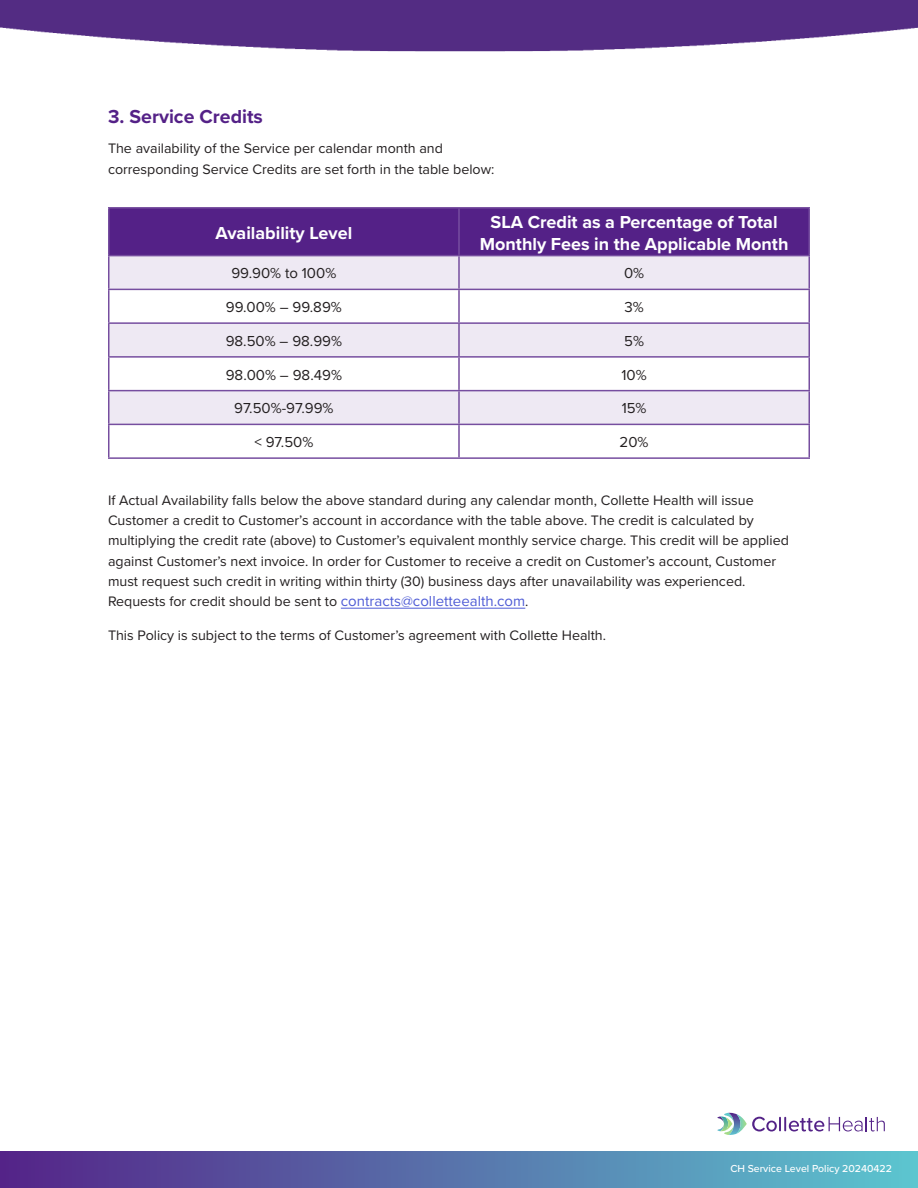
<style>
.page{position:relative;width:918px;height:1188px;background:#fff}
.page>*{position:absolute;margin:0;border:0;box-sizing:border-box;transform-origin:0 0}
.t1{font:700 19.5px "Proxima Nova";color:#542187}
.t2{font:700 18px/21.6px "Proxima Nova";color:#fff;text-align:center}
.t3{font:15px "Proxima Nova";color:#231f20}
.t4{font:14.25px/20.2px "Proxima Nova";color:#231f20}
.t5{font:500 10.5px "Proxima Nova";color:#fff}
.s1{font-size:15px;color:#4f5cd6}
</style>
<div class="page">
<hr style="left:341px;top:608px;width:184px;height:1px;background:#4f5cd6">
<div style="left:0;top:1151px;width:918px;height:37px;background:linear-gradient(to right,#542388,#5cc6cf)"></div>
<svg style="left:717px;top:1113px;width:168px;height:22px"></svg>
<img style="left:0;top:0;width:918px;height:51px">
<div style="left:110px;top:209px;width:698px;height:46px;background:#542187"></div>
<svg style="left:110px;top:256px;width:698px;height:168px;fill:#eee9f3"></svg>
<hr style="left:108px;top:207px;width:351px;height:2px;background:#764e9f">
<hr style="left:108px;top:209px;width:2px;height:46px;background:#764e9f">
<hr style="left:459px;top:207px;width:351px;height:2px;background:#764e9f">
<hr style="left:458px;top:209px;width:2px;height:46px;background:#764e9f">
<hr style="left:808px;top:209px;width:2px;height:46px;background:#764e9f">
<hr style="left:108px;top:255px;width:351px;height:1px;background:#764e9f">
<hr style="left:108px;top:256px;width:2px;height:33px;background:#764e9f">
<hr style="left:459px;top:255px;width:351px;height:1px;background:#764e9f">
<hr style="left:458px;top:256px;width:2px;height:33px;background:#764e9f">
<hr style="left:808px;top:256px;width:2px;height:33px;background:#764e9f">
<hr style="left:108px;top:289px;width:351px;height:1px;background:#764e9f">
<hr style="left:108px;top:290px;width:2px;height:32px;background:#764e9f">
<hr style="left:459px;top:289px;width:351px;height:1px;background:#764e9f">
<hr style="left:458px;top:290px;width:2px;height:32px;background:#764e9f">
<hr style="left:808px;top:290px;width:2px;height:32px;background:#764e9f">
<hr style="left:108px;top:322px;width:351px;height:2px;background:#764e9f">
<hr style="left:108px;top:324px;width:2px;height:32px;background:#764e9f">
<hr style="left:108px;top:356px;width:351px;height:2px;background:#764e9f">
<hr style="left:108px;top:358px;width:2px;height:32px;background:#764e9f">
<hr style="left:459px;top:322px;width:351px;height:2px;background:#764e9f">
<hr style="left:458px;top:324px;width:2px;height:32px;background:#764e9f">
<hr style="left:459px;top:356px;width:351px;height:2px;background:#764e9f">
<hr style="left:458px;top:358px;width:2px;height:32px;background:#764e9f">
<hr style="left:808px;top:324px;width:2px;height:32px;background:#764e9f">
<hr style="left:808px;top:358px;width:2px;height:32px;background:#764e9f">
<hr style="left:108px;top:425px;width:2px;height:32px;background:#764e9f">
<hr style="left:108px;top:457px;width:351px;height:2px;background:#764e9f">
<hr style="left:458px;top:425px;width:2px;height:32px;background:#764e9f">
<hr style="left:808px;top:425px;width:2px;height:32px;background:#764e9f">
<hr style="left:459px;top:457px;width:351px;height:2px;background:#764e9f">
<hr style="left:108px;top:390px;width:351px;height:1px;background:#764e9f">
<hr style="left:108px;top:391px;width:2px;height:33px;background:#764e9f">
<hr style="left:108px;top:424px;width:351px;height:1px;background:#764e9f">
<hr style="left:459px;top:390px;width:351px;height:1px;background:#764e9f">
<hr style="left:458px;top:391px;width:2px;height:33px;background:#764e9f">
<hr style="left:808px;top:391px;width:2px;height:33px;background:#764e9f">
<hr style="left:459px;top:424px;width:351px;height:1px;background:#764e9f">
<p class="t1" style="left:108px;top:102px;width:156px">3. Service Credits</p>
<p class="t4" style="left:108px;top:138px;width:388px">The availability of the Service per calendar month and corresponding Service Credits are set forth in the table below:</p>
<p class="t2" style="left:215px;top:222px;width:138px">Availability Level</p>
<p class="t2" style="left:480px;top:211px;width:310px">SLA Credit as a Percentage of Total<br>Monthly Fees in the Applicable Month</p>
<p class="t3" style="left:231px;top:262px;width:106px">99.90% to 100%</p>
<p class="t3" style="left:624px;top:262px;width:22px">0%</p>
<p class="t3" style="left:226px;top:296px;width:117px">99.00% – 99.89%</p>
<p class="t3" style="left:624px;top:296px;width:21px">3%</p>
<p class="t3" style="left:226px;top:330px;width:118px">98.50% – 98.99%</p>
<p class="t3" style="left:624px;top:330px;width:21px">5%</p>
<p class="t3" style="left:226px;top:363px;width:118px">98.00% – 98.49%</p>
<p class="t3" style="left:622px;top:363px;width:27px">10%</p>
<p class="t3" style="left:234px;top:397px;width:101px">97.50%-97.99%</p>
<p class="t3" style="left:622px;top:397px;width:26px">15%</p>
<p class="t3" style="left:254px;top:431px;width:60px">&lt; 97.50%</p>
<p class="t3" style="left:620px;top:431px;width:30px">20%</p>
<p class="t4" style="left:108px;top:489px;width:682px">If Actual Availability falls below the above standard during any calendar month, Collette Health will issue Customer a credit to Customer’s account in accordance with the table above. The credit is calculated by multiplying the credit rate (above) to Customer’s equivalent monthly service charge. This credit will be applied against Customer’s next invoice. In order for Customer to receive a credit on Customer’s account, Customer must request such credit in writing within thirty (30) business days after unavailability was experienced.<br>Requests for credit should be sent to <span class="s1">contracts@colletteealth.com</span>.</p>
<p class="t4" style="left:108px;top:624px;width:500px">This Policy is subject to the terms of Customer’s agreement with Collette Health.</p>
<p class="t5" style="left:730px;top:1160px;width:163px">CH Service Level Policy 20240422</p>
</div>
